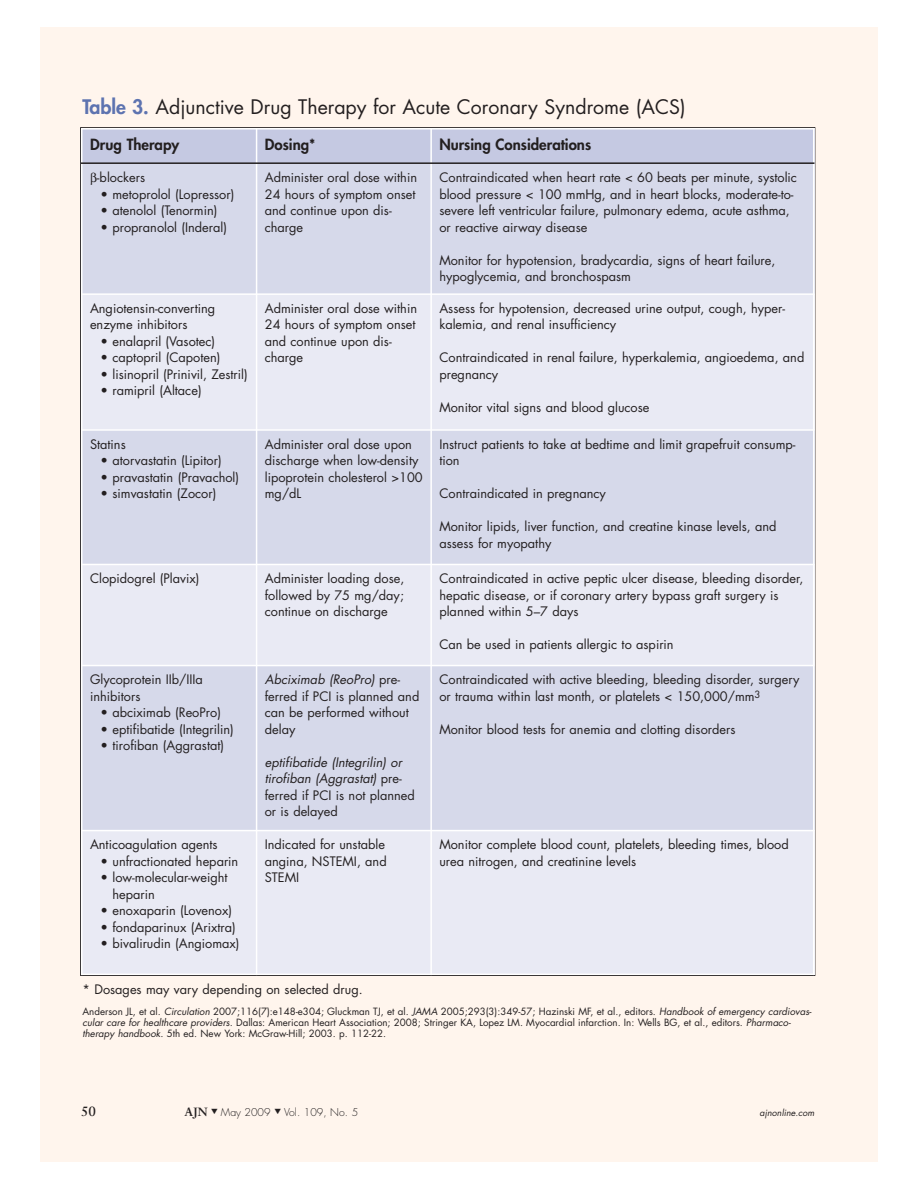
<style>
.page{position:relative;width:918px;height:1188px;background:#fff}
.page>*{position:absolute;margin:0;border:0;box-sizing:border-box;transform-origin:0 0}
.t1{font:19.5px "Futura";color:#231f20}
.t2{font:800 15px "Futura";color:#231f20}
.t3{font:700 13.5px "Sabon";color:#231f20}
.t4{font:12.75px/16.5px "Futura";color:#231f20}
.t5{font:italic 12.75px/16.5px "Futura";color:#231f20}
.t6{font:300 10.5px "Futura";color:#231f20}
.t7{font:9.75px/11.2px "Futura";color:#231f20}
.t8{font:italic 9px "Futura";color:#231f20}
.s1{font-weight:800;color:#5d73b0}
.s2{font-style:italic}
.s3{font-style:normal}
.s4{font-family:"Sabon";font-weight:700;font-size:12px}
</style>
<div class="page">
<div style="left:40px;top:27px;width:838px;height:1134px;background:#fff5ed"></div>
<div style="left:81px;top:128px;width:176px;height:35px;background:#c5c9e2"></div>
<div style="left:257px;top:128px;width:174px;height:35px;background:#c5c9e2"></div>
<div style="left:431px;top:128px;width:384px;height:35px;background:#c5c9e2"></div>
<div style="left:81px;top:163px;width:176px;height:131px;background:#d6d9ea"></div>
<div style="left:257px;top:163px;width:174px;height:131px;background:#d6d9ea"></div>
<div style="left:431px;top:163px;width:384px;height:131px;background:#d6d9ea"></div>
<div style="left:81px;top:294px;width:176px;height:136px;background:#e9eaf4"></div>
<div style="left:257px;top:294px;width:174px;height:136px;background:#e9eaf4"></div>
<div style="left:431px;top:294px;width:384px;height:136px;background:#e9eaf4"></div>
<div style="left:81px;top:430px;width:176px;height:134px;background:#d6d9ea"></div>
<div style="left:257px;top:430px;width:174px;height:134px;background:#d6d9ea"></div>
<div style="left:431px;top:430px;width:384px;height:134px;background:#d6d9ea"></div>
<div style="left:81px;top:564px;width:176px;height:102px;background:#e9eaf4"></div>
<div style="left:257px;top:564px;width:174px;height:102px;background:#e9eaf4"></div>
<div style="left:431px;top:564px;width:384px;height:102px;background:#e9eaf4"></div>
<div style="left:81px;top:666px;width:176px;height:165px;background:#d6d9ea"></div>
<div style="left:257px;top:666px;width:174px;height:165px;background:#d6d9ea"></div>
<div style="left:431px;top:666px;width:384px;height:165px;background:#d6d9ea"></div>
<div style="left:81px;top:831px;width:176px;height:144px;background:#e9eaf4"></div>
<div style="left:257px;top:831px;width:174px;height:144px;background:#e9eaf4"></div>
<div style="left:431px;top:831px;width:384px;height:144px;background:#e9eaf4"></div>
<hr style="left:81px;top:128px;width:1px;height:847px;background:#fff">
<hr style="left:256px;top:128px;width:1px;height:847px;background:#fff">
<hr style="left:430px;top:128px;width:2px;height:847px;background:#fff">
<hr style="left:813px;top:128px;width:1px;height:847px;background:#fff">
<hr style="left:81px;top:128px;width:733px;height:2px;background:#fff">
<hr style="left:81px;top:162px;width:734px;height:2px;background:#231f20">
<hr style="left:81px;top:293px;width:734px;height:2px;background:#fff">
<hr style="left:81px;top:429px;width:734px;height:2px;background:#fff">
<hr style="left:81px;top:564px;width:734px;height:1px;background:#fff">
<hr style="left:81px;top:665px;width:734px;height:1px;background:#fff">
<hr style="left:81px;top:830px;width:734px;height:1px;background:#fff">
<hr style="left:81px;top:974px;width:734px;height:1px;background:#fff">
<h1 class="t1" style="left:83px;top:98px;width:605px"><span class="s1">Table 3.</span> Adjunctive Drug Therapy for Acute Coronary Syndrome (ACS)</h1>
<p class="t2" style="left:90px;top:137px;width:91px">Drug Therapy</p>
<p class="t2" style="left:265px;top:137px;width:52px">Dosing*</p>
<p class="t2" style="left:439px;top:137px;width:153px">Nursing Considerations</p>
<p class="t4" style="left:97px;top:170px;width:50px">-blockers</p>
<p class="t4" style="left:100px;top:187px;width:135px">• metoprolol (Lopressor)</p>
<p class="t4" style="left:100px;top:203px;width:119px">• atenolol (Tenormin)</p>
<p class="t4" style="left:100px;top:220px;width:128px">• propranolol (Inderal)</p>
<p class="t4" style="left:265px;top:170px;width:154px">Administer oral dose within<br>24 hours of symptom onset and continue upon dis&shy;charge</p>
<p class="t4" style="left:439px;top:170px;width:359px">Contraindicated when heart rate &lt; 60 beats per minute, systolic blood pressure &lt; 100 mmHg, and in heart blocks, moderate-to&shy;severe left ventricular failure, pulmonary edema, acute asthma, or reactive airway disease</p>
<p class="t4" style="left:439px;top:253px;width:338px">Monitor for hypotension, bradycardia, signs of heart failure, hypoglycemia, and bronchospasm</p>
<p class="t4" style="left:90px;top:301px;width:127px">Angiotensin-converting enzyme inhibitors</p>
<p class="t4" style="left:100px;top:334px;width:116px">• enalapril (Vasotec)</p>
<p class="t4" style="left:100px;top:351px;width:121px">• captopril (Capoten)</p>
<p class="t4" style="left:100px;top:367px;width:149px">• lisinopril (Prinivil, Zestril)</p>
<p class="t4" style="left:100px;top:384px;width:103px">• ramipril (Altace)</p>
<p class="t4" style="left:90px;top:437px;width:37px">Statins</p>
<p class="t4" style="left:100px;top:453px;width:123px">• atorvastatin (Lipitor)</p>
<p class="t4" style="left:100px;top:470px;width:140px">• pravastatin (Pravachol)</p>
<p class="t4" style="left:100px;top:486px;width:117px">• simvastatin (Zocor)</p>
<p class="t4" style="left:265px;top:301px;width:154px">Administer oral dose within<br>24 hours of symptom onset and continue upon dis&shy;charge</p>
<p class="t4" style="left:439px;top:301px;width:347px">Assess for hypotension, decreased urine output, cough, hyper&shy;kalemia, and renal insufficiency</p>
<p class="t4" style="left:439px;top:351px;width:366px">Contraindicated in renal failure, hyperkalemia, angioedema, and pregnancy</p>
<p class="t4" style="left:439px;top:400px;width:212px">Monitor vital signs and blood glucose</p>
<p class="t4" style="left:265px;top:437px;width:159px">Administer oral dose upon discharge when low-density lipoprotein cholesterol &gt;100 mg/dL</p>
<p class="t4" style="left:439px;top:437px;width:358px">Instruct patients to take at bedtime and limit grapefruit consump&shy;tion</p>
<p class="t4" style="left:439px;top:486px;width:168px">Contraindicated in pregnancy</p>
<p class="t4" style="left:439px;top:519px;width:339px">Monitor lipids, liver function, and creatine kinase levels, and assess for myopathy</p>
<p class="t4" style="left:90px;top:571px;width:111px">Clopidogrel (Plavix)</p>
<p class="t4" style="left:265px;top:571px;width:141px;text-align:justify">Administer loading dose, followed by 75 mg/day; continue on discharge</p>
<p class="t4" style="left:439px;top:571px;width:366px">Contraindicated in active peptic ulcer disease, bleeding disorder, hepatic disease, or if coronary artery bypass graft surgery is planned within 5–7 days</p>
<p class="t4" style="left:439px;top:637px;width:236px">Can be used in patients allergic to aspirin</p>
<p class="t4" style="left:90px;top:673px;width:115px">Glycoprotein IIb/IIIa inhibitors</p>
<p class="t4" style="left:100px;top:706px;width:122px">• abciximab (ReoPro)</p>
<p class="t4" style="left:100px;top:722px;width:135px">• eptifibatide (Integrilin)</p>
<p class="t4" style="left:100px;top:739px;width:125px">• tirofiban (Aggrastat)</p>
<p class="t4" style="left:265px;top:673px;width:156px"><span class="s2">Abciximab (ReoPro)</span> pre&shy;ferred if PCI is planned and can be performed without delay</p>
<p class="t5" style="left:265px;top:755px;width:152px">eptifibatide (Integrilin) or tirofiban (Aggrastat) <span class="s3">pre&shy;ferred if PCI is not planned or is delayed</span></p>
<p class="t4" style="left:439px;top:673px;width:362px">Contraindicated with active bleeding, bleeding disorder, surgery or trauma within last month, or platelets &lt; 150,000/mm<sup>3</sup></p>
<p class="t4" style="left:439px;top:722px;width:298px">Monitor blood tests for anemia and clotting disorders</p>
<p class="t4" style="left:90px;top:838px;width:129px">Anticoagulation agents</p>
<p class="t4" style="left:100px;top:854px;width:139px">• unfractionated heparin</p>
<p class="t4" style="left:113px;top:871px;width:117px;text-indent:-12px">• low-molecular-weight heparin</p>
<p class="t4" style="left:100px;top:904px;width:133px">• enoxaparin (Lovenox)</p>
<p class="t4" style="left:100px;top:920px;width:137px">• fondaparinux (Arixtra)</p>
<p class="t4" style="left:100px;top:937px;width:141px">• bivalirudin (Angiomax)</p>
<p class="t4" style="left:265px;top:838px;width:123px">Indicated for unstable angina, NSTEMI, and<br>STEMI</p>
<p class="t4" style="left:439px;top:838px;width:351px">Monitor complete blood count, platelets, bleeding times, blood urea nitrogen, and creatinine levels</p>
<p class="t4" style="left:83px;top:983px;width:282px">* Dosages may vary depending on selected drug.</p>
<p class="t7" style="left:83px;top:1006px;width:731px">Anderson JL, et al. <span class="s2">Circulation</span> 2007;116(7):e148-e304; Gluckman TJ, et al. <span class="s2">JAMA</span> 2005;293(3):349-57; Hazinski MF, et al., editors. <span class="s2">Handbook of emergency cardiovas&shy;cular care for healthcare providers.</span> Dallas: American Heart Association; 2008; Stringer KA, Lopez LM. Myocardial infarction. In: Wells BG, et al., editors. <span class="s2">Pharmaco&shy;therapy handbook.</span> 5th ed. New York: McGraw-Hill; 2003. p. 112-22.</p>
<p class="t3" style="left:81px;top:1106px;width:17px">50</p>
<p class="t6" style="left:185px;top:1107px;width:175px"><span class="s4">AJN</span> ▼ May 2009 ▼ Vol. 109, No. 5</p>
<p class="t8" style="left:760px;top:1108px;width:56px">ajnonline.com</p>
</div>
